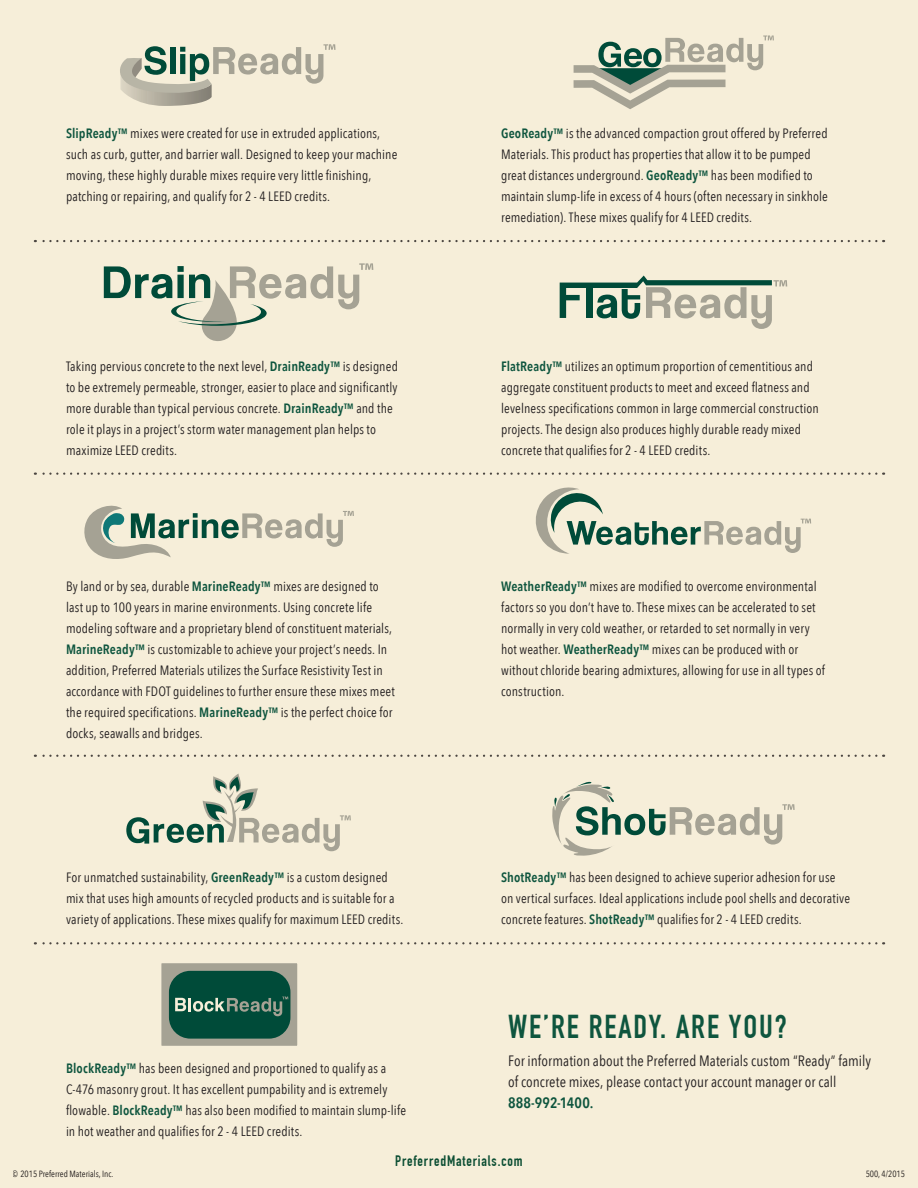
<style>
.page{position:relative;width:918px;height:1188px;background:#f6eed9}
.page>*{position:absolute;margin:0;border:0;box-sizing:border-box;transform-origin:0 0}
.t1{font:700 32.4px "DIN Condensed";letter-spacing:.06em;color:#0e553e}
.t2{font:15px/21px "Avenir Next Condensed";letter-spacing:.005em;color:#231f20}
.t3{font:600 15px "Avenir Next Condensed";letter-spacing:.01em;color:#0e553e}
.t4{font:700 14.85px "DIN Condensed";letter-spacing:.06em;color:#0e553e}
.t5{font:13.5px/21px "Avenir Next Condensed";letter-spacing:.01em;color:#231f20}
.t6{font:9px "Avenir Next Condensed";color:#231f20}
.s1{font-weight:600;color:#0e553e}
</style>
<div class="page">
<svg style="left:120px;top:44px;width:216px;height:62px"></svg>
<svg style="left:104px;top:263px;width:269px;height:78px"></svg>
<svg style="left:84px;top:506px;width:270px;height:53px"></svg>
<svg style="left:126px;top:774px;width:225px;height:77px"></svg>
<div style="left:161px;top:963px;width:137px;height:84px;background:#a5a294"></div>
<div style="left:160px;top:962px;width:139px;height:85px;border:1px solid #fff"></div>
<div style="left:169px;top:971px;width:121px;height:68px;background:#004b39;border-radius:21px"></div>
<svg style="left:175px;top:997px;width:113px;height:19px"></svg>
<svg style="left:574px;top:36px;width:200px;height:73px"></svg>
<svg style="left:560px;top:276px;width:227px;height:53px"></svg>
<svg style="left:536px;top:488px;width:275px;height:66px"></svg>
<svg style="left:552px;top:782px;width:243px;height:74px"></svg>
<svg style="left:35px;top:240px;width:841px;height:2px"></svg>
<svg style="left:35px;top:473px;width:841px;height:2px"></svg>
<svg style="left:35px;top:755px;width:841px;height:2px"></svg>
<svg style="left:35px;top:942px;width:841px;height:2px"></svg>
<p class="t5" style="left:66px;top:122px;width:333px"><span class="s1">SlipReady™</span> mixes were created for use in extruded applications, such as curb, gutter, and barrier wall. Designed to keep your machine moving, these highly durable mixes require very little finishing, patching or repairing, and qualify for 2 - 4 LEED credits.</p>
<p class="t5" style="left:66px;top:355px;width:333px">Taking pervious concrete to the next level, <span class="s1">DrainReady™</span> is designed to be extremely permeable, stronger, easier to place and significantly more durable than typical pervious concrete. <span class="s1">DrainReady™</span> and the role it plays in a project’s storm water management plan helps to maximize LEED credits.</p>
<p class="t5" style="left:66px;top:575px;width:330px">By land or by sea, durable <span class="s1">MarineReady™</span> mixes are designed to last up to 100 years in marine environments. Using concrete life modeling software and a proprietary blend of constituent materials, <span class="s1">MarineReady™</span> is customizable to achieve your project’s needs. In addition, Preferred Materials utilizes the Surface Resistivity Test in accordance with FDOT guidelines to further ensure these mixes meet the required specifications. <span class="s1">MarineReady™</span> is the perfect choice for docks, seawalls and bridges.</p>
<p class="t5" style="left:66px;top:866px;width:339px">For unmatched sustainability, <span class="s1">GreenReady™</span> is a custom designed mix that uses high amounts of recycled products and is suitable for a variety of applications. These mixes qualify for maximum LEED credits.</p>
<p class="t5" style="left:66px;top:1057px;width:342px"><span class="s1">BlockReady™</span> has been designed and proportioned to qualify as a C-476 masonry grout. It has excellent pumpability and is extremely flowable. <span class="s1">BlockReady™</span> has also been modified to maintain slump-life in hot weather and qualifies for 2 - 4 LEED credits.</p>
<p class="t5" style="left:501px;top:122px;width:328px"><span class="s1">GeoReady™</span> is the advanced compaction grout offered by Preferred Materials. This product has properties that allow it to be pumped great distances underground. <span class="s1">GeoReady™</span> has been modified to maintain slump-life in excess of 4 hours (often necessary in sinkhole remediation). These mixes qualify for 4 LEED credits.</p>
<p class="t5" style="left:501px;top:355px;width:319px"><span class="s1">FlatReady™</span> utilizes an optimum proportion of cementitious and aggregate constituent products to meet and exceed flatness and levelness specifications common in large commercial construction projects. The design also produces highly durable ready mixed concrete that qualifies for 2 - 4 LEED credits.</p>
<p class="t5" style="left:501px;top:575px;width:325px"><span class="s1">WeatherReady™</span> mixes are modified to overcome environmental factors so you don’t have to. These mixes can be accelerated to set normally in very cold weather, or retarded to set normally in very hot weather. <span class="s1">WeatherReady™</span> mixes can be produced with or without chloride bearing admixtures, allowing for use in all types of construction.</p>
<p class="t5" style="left:501px;top:866px;width:350px"><span class="s1">ShotReady™</span> has been designed to achieve superior adhesion for use on vertical surfaces. Ideal applications include pool shells and decorative concrete features. <span class="s1">ShotReady™</span> qualifies for 2 - 4 LEED credits.</p>
<h1 class="t1" style="left:508px;top:1008px;width:280px">WE’RE READY. ARE YOU?</h1>
<p class="t2" style="left:508px;top:1050px;width:365px">For information about the Preferred Materials custom “Ready” family of concrete mixes, please contact your account manager or call</p>
<p class="t3" style="left:508px;top:1090px;width:87px">888-992-1400.</p>
<p class="t4" style="left:395px;top:1152px;width:129px">PreferredMaterials.com</p>
<p class="t6" style="left:13px;top:1166px;width:102px">© 2015 Preferred Materials, Inc.</p>
<p class="t6" style="left:866px;top:1166px;width:41px">500, 4/2015</p>
</div>
